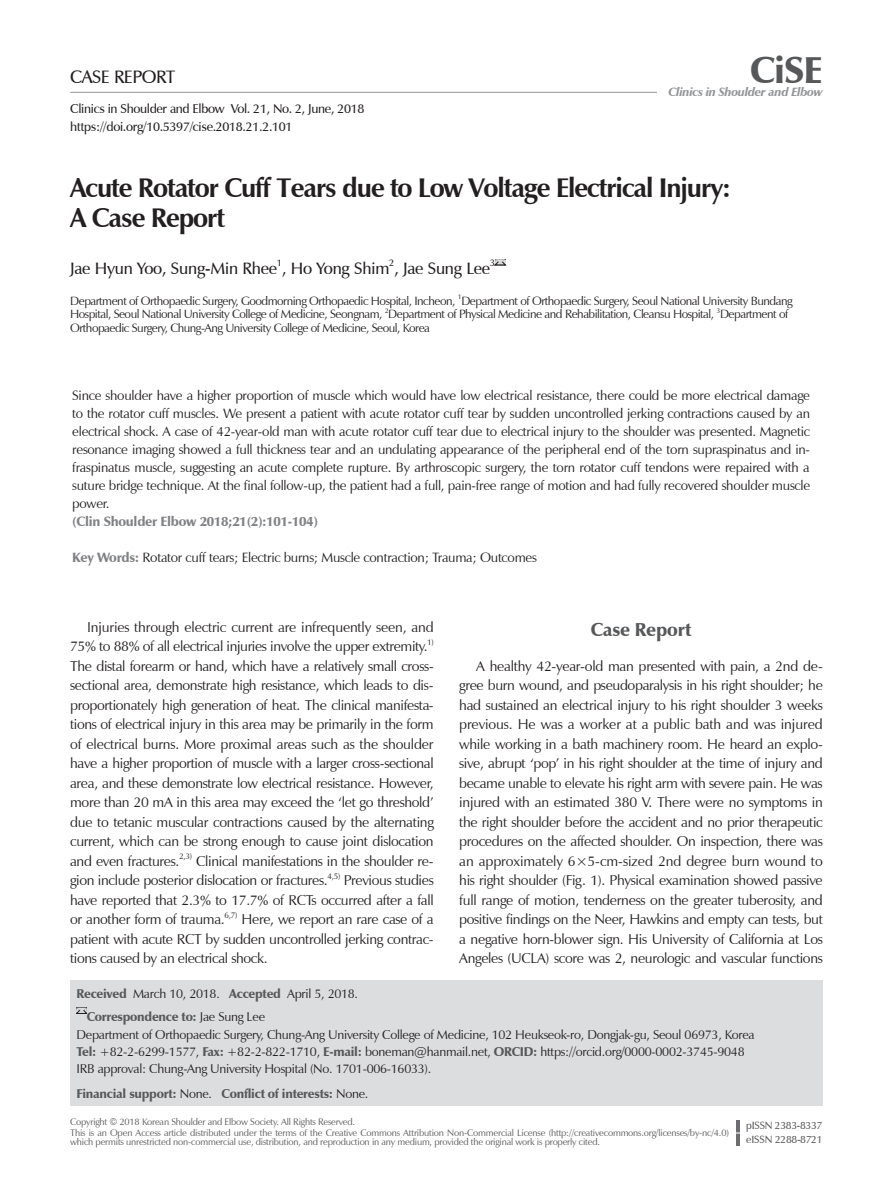
<style>
.page{position:relative;width:893px;height:1191px;background:#fff}
.page>*{position:absolute;margin:0;border:0;box-sizing:border-box;transform-origin:0 0}
.doi_10_4055_cios_200{font:900 37.5px "Zapf Humanist 601 BT";color:#57585a}
.영문제목{font:700 27px/30px "Zapf Humanist 601 BT";letter-spacing:-.04em;color:#231f20}
.서론{font:900 18.75px "Zapf Humanist 601 BT";letter-spacing:-.01em;color:#57585a}
.원저_증례{font:600 18px "Zapf Humanist 601 BT";letter-spacing:-.025em;color:#231f20}
.영문저자{font:600 16.5px "Zapf Humanist 601 BT";letter-spacing:-.01em;color:#231f20}
.본문{font:14.25px/19.5px "Zapf Humanist 601 BT";letter-spacing:-.025em;color:#231f20;text-align:justify}
.영문초록{font:13.5px/18px "Zapf Humanist 601 BT";letter-spacing:-.02em;color:#231f20;text-align:justify}
.영문초록-2{font:900 13.5px "Zapf Humanist 601 BT";letter-spacing:-.02em;color:#808285}
.교신저자{font:12.75px "Zapf Humanist 601 BT";letter-spacing:-.02em;color:#231f20}
.doi_10_4055_cios_200-2{font:600 12.75px "Zapf Humanist 601 BT";letter-spacing:-.025em;color:#231f20}
.교신저자-2{font:900 12.75px "Zapf Humanist 601 BT";letter-spacing:-.02em;color:#57585a}
.영문소속{font:12px "Zapf Humanist 601 BT";letter-spacing:-.04em;color:#231f20}
.doi_10_4055_cios_200-3{font:italic 900 12px "Zapf Humanist 601 BT";letter-spacing:-.025em;color:#939598}
.doi_10_4055_cios_200-4{font:600 10.5px "Zapf Humanist 601 BT";letter-spacing:-.025em;color:#57585a}
.영문저자-2{font:600 9.6px "Zapf Humanist 601 BT";color:#231f20}
.교신저자-3{font:9.45px/9px "Zapf Humanist 601 BT";letter-spacing:-.02em;color:#57585a}
.본문-2{font:8.25px "Zapf Humanist 601 BT";color:#231f20}
.영문소속-2{font:7.05px "Zapf Humanist 601 BT";color:#231f20}
.s1{font-weight:900;color:#808285}
.s2{font-weight:900;color:#57585a}
.s3{font-weight:400;color:#231f20}
</style>
<div class="page">
<svg style="left:495px;top:259px;width:10px;height:7px"></svg>
<hr style="left:736px;top:1119px;width:3px;height:26px;background:#6c6d70">
<hr style="left:70px;top:92px;width:587px;height:1px;background:#939598">
<div style="left:70px;top:980px;width:753px;height:126px;background:#dcdddf"></div>
<svg style="left:77px;top:1007px;width:10px;height:7px"></svg>
<p class="원저_증례" style="left:70px;top:66px;width:107px">CASE REPORT</p>
<p class="doi_10_4055_cios_200-2" style="left:70px;top:100px;width:296px">Clinics in Shoulder and Elbow Vol. 21, No. 2, June, 2018</p>
<p class="doi_10_4055_cios_200-2" style="left:70px;top:118px;width:224px">https://doi.org/10.5397/cise.2018.21.2.101</p>
<p class="doi_10_4055_cios_200" style="left:750px;top:47px;width:74px">CiSE</p>
<p class="doi_10_4055_cios_200-3" style="left:668px;top:84px;width:156px">Clinics in Shoulder and Elbow</p>
<p class="영문제목" style="left:70px;top:173px;width:662px">Acute Rotator Cuff Tears due to Low Voltage Electrical Injury:<br>A Case Report</p>
<p class="영문저자" style="left:70px;top:258px;width:421px">Jae Hyun Yoo, Sung-Min Rhee , Ho Yong Shim , Jae Sung Lee</p>
<p class="영문저자-2" style="left:277px;top:257px;width:7px">1</p>
<p class="영문저자-2" style="left:389px;top:257px;width:7px">2</p>
<p class="영문저자-2" style="left:490px;top:257px;width:7px">3</p>
<p class="영문소속" style="left:70px;top:293px;width:387px">Department of Orthopaedic Surgery, Goodmorning Orthopaedic Hospital, Incheon,</p>
<p class="영문소속-2" style="left:458px;top:292px;width:5px">1</p>
<p class="영문소속" style="left:461px;top:293px;width:333px">Department of Orthopaedic Surgery, Seoul National University Bundang</p>
<p class="영문소속" style="left:70px;top:307px;width:314px">Hospital, Seoul National University College of Medicine, Seongnam,</p>
<p class="영문소속-2" style="left:385px;top:306px;width:5px">2</p>
<p class="영문소속" style="left:388px;top:307px;width:327px">Department of Physical Medicine and Rehabilitation, Cleansu Hospital,</p>
<p class="영문소속-2" style="left:716px;top:306px;width:5px">3</p>
<p class="영문소속" style="left:720px;top:307px;width:70px">Department of</p>
<p class="영문소속" style="left:70px;top:320px;width:361px">Orthopaedic Surgery, Chung-Ang University College of Medicine, Seoul, Korea</p>
<p class="영문초록" style="left:72px;top:387px;width:739px">Since shoulder have a higher proportion of muscle which would have low electrical resistance, there could be more electrical damage to the rotator cuff muscles. We present a patient with acute rotator cuff tear by sudden uncontrolled jerking contractions caused by an electrical shock. A case of 42-year-old man with acute rotator cuff tear due to electrical injury to the shoulder was presented. Magnetic resonance imaging showed a full thickness tear and an undulating appearance of the peripheral end of the torn supraspinatus and in&shy;fraspinatus muscle, suggesting an acute complete rupture. By arthroscopic surgery, the torn rotator cuff tendons were repaired with a suture bridge technique. At the final follow-up, the patient had a full, pain-free range of motion and had fully recovered shoulder muscle power.</p>
<p class="영문초록-2" style="left:72px;top:513px;width:247px">(Clin Shoulder Elbow 2018;21(2):101-104)</p>
<p class="영문초록" style="left:72px;top:549px;width:466px"><span class="s1">Key Words:</span> Rotator cuff tears; Electric burns; Muscle contraction; Trauma; Outcomes</p>
<p class="본문" style="left:70px;top:617px;width:365px;text-indent:17px">Injuries through electric current are infrequently seen, and<br>75% to 88% of all electrical injuries involve the upper extremity.</p>
<p class="본문-2" style="left:427px;top:636px;width:8px">1)</p>
<p class="본문" style="left:70px;top:656px;width:365px">The distal forearm or hand, which have a relatively small cross&shy;sectional area, demonstrate high resistance, which leads to dis&shy;proportionately high generation of heat. The clinical manifesta&shy;tions of electrical injury in this area may be primarily in the form of electrical burns. More proximal areas such as the shoulder have a higher proportion of muscle with a larger cross-sectional area, and these demonstrate low electrical resistance. However, more than 20 mA in this area may exceed the ‘let go threshold’ due to tetanic muscular contractions caused by the alternating current, which can be strong enough to cause joint dislocation and even fractures.</p>
<p class="본문-2" style="left:179px;top:851px;width:15px">2,3)</p>
<p class="본문" style="left:70px;top:851px;width:365px;text-indent:126px">Clinical manifestations in the shoulder re&shy;gion include posterior dislocation or fractures.</p>
<p class="본문-2" style="left:327px;top:870px;width:15px">4,5)</p>
<p class="본문" style="left:70px;top:870px;width:365px;text-indent:274px">Previous studies have reported that 2.3% to 17.7% of RCTs occurred after a fall or another form of trauma.</p>
<p class="본문-2" style="left:224px;top:909px;width:15px">6,7)</p>
<p class="본문" style="left:70px;top:909px;width:365px;text-indent:171px">Here, we report an rare case of a patient with acute RCT by sudden uncontrolled jerking contrac&shy;tions caused by an electrical shock.</p>
<p class="서론" style="left:591px;top:617px;width:102px">Case Report</p>
<p class="본문" style="left:459px;top:656px;width:365px;text-indent:17px">A healthy 42-year-old man presented with pain, a 2nd de&shy;gree burn wound, and pseudoparalysis in his right shoulder; he had sustained an electrical injury to his right shoulder 3 weeks previous. He was a worker at a public bath and was injured while working in a bath machinery room. He heard an explo&shy;sive, abrupt ‘pop’ in his right shoulder at the time of injury and became unable to elevate his right arm with severe pain. He was injured with an estimated 380 V. There were no symptoms in the right shoulder before the accident and no prior therapeutic procedures on the affected shoulder. On inspection, there was an approximately 6×5-cm-sized 2nd degree burn wound to his right shoulder (Fig. 1). Physical examination showed passive full range of motion, tenderness on the greater tuberosity, and positive findings on the Neer, Hawkins and empty can tests, but a negative horn-blower sign. His University of California at Los Angeles (UCLA) score was 2, neurologic and vascular functions</p>
<p class="교신저자" style="left:77px;top:985px;width:283px"><span class="s2">Received</span> March 10, 2018. <span class="s2">Accepted</span> April 5, 2018.</p>
<p class="교신저자-2" style="left:87px;top:1008px;width:180px">Correspondence to: <span class="s3">Jae Sung Lee</span></p>
<p class="교신저자" style="left:77px;top:1027px;width:680px">Department of Orthopaedic Surgery, Chung-Ang University College of Medicine, 102 Heukseok-ro, Dongjak-gu, Seoul 06973, Korea</p>
<p class="교신저자" style="left:77px;top:1043px;width:670px"><span class="s2">Tel:</span> +82-2-6299-1577, <span class="s2">Fax:</span> +82-2-822-1710, <span class="s2">E-mail:</span> boneman@hanmail.net, <span class="s2">ORCID:</span> https://orcid.org/0000-0002-3745-9048</p>
<p class="교신저자" style="left:77px;top:1060px;width:356px">IRB approval: Chung-Ang University Hospital (No. 1701-006-16033).</p>
<p class="교신저자-2" style="left:77px;top:1085px;width:293px">Financial support: <span class="s3">None.</span> Conflict of interests: <span class="s3">None.</span></p>
<p class="교신저자-3" style="left:70px;top:1116px;width:287px">Copyright © 2018 Korean Shoulder and Elbow Society. All Rights Reserved.</p>
<p class="교신저자-3" style="left:70px;top:1127px;width:660px">This is an Open Access article distributed under the terms of the Creative Commons Attribution Non-Commercial License (http://creativecommons.org/licenses/by-nc/4.0) which permits unrestricted non-commercial use, distribution, and reproduction in any medium, provided the original work is properly cited.</p>
<p class="doi_10_4055_cios_200-4" style="left:746px;top:1119px;width:78px">pISSN 2383-8337</p>
<p class="doi_10_4055_cios_200-4" style="left:746px;top:1132px;width:78px">eISSN 2288-8721</p>
</div>
